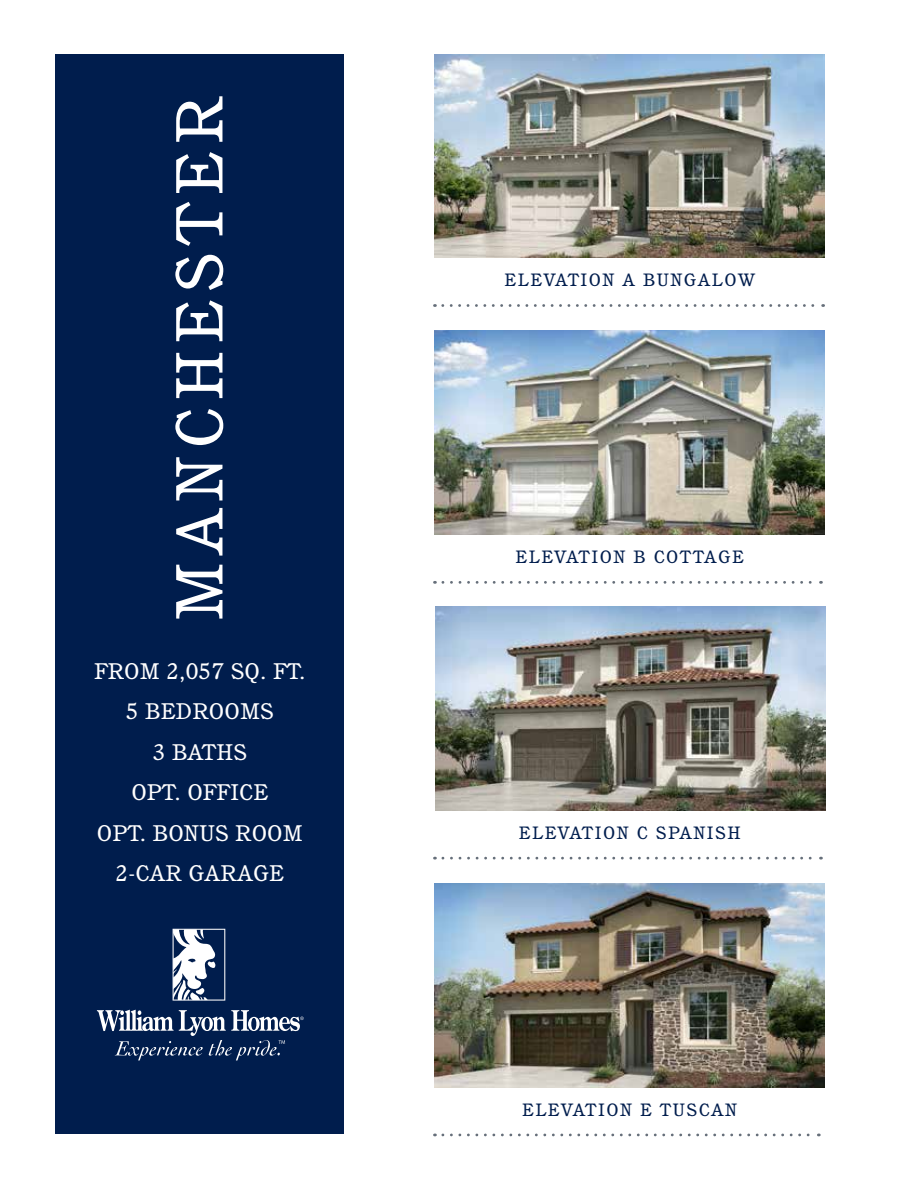
<style>
.page{position:relative;width:918px;height:1188px;background:#fff}
.page>*{position:absolute;margin:0;border:0;box-sizing:border-box;transform-origin:0 0}
.t1{font:64.8px "Cushing";letter-spacing:.1em;color:#fff;scale:1.11 1}
.t2{font:22.05px/40.5px "Cushing";letter-spacing:.005em;color:#fff;text-align:center;scale:1.11 1}
.t3{font:17.4px "Cushing";letter-spacing:.075em;color:#001d4d;scale:1.11 1}
</style>
<div class="page">
<div style="left:55px;top:54px;width:289px;height:1080px;background:#001d4d"></div>
<svg style="left:173px;top:929px;width:52px;height:72px"></svg>
<svg style="left:97px;top:1010px;width:207px;height:50px"></svg>
<img style="left:435px;top:54px;width:390px;height:204px">
<svg style="left:443px;top:304px;width:381px;height:3px"></svg>
<img style="left:435px;top:331px;width:390px;height:204px">
<svg style="left:443px;top:581px;width:378px;height:3px"></svg>
<img style="left:435px;top:607px;width:390px;height:203px">
<svg style="left:443px;top:857px;width:378px;height:3px"></svg>
<img style="left:434px;top:883px;width:390px;height:204px">
<svg style="left:443px;top:1134px;width:376px;height:2px"></svg>
<h1 class="t1" style="left:161px;top:621px;width:474px;rotate:-90deg">MANCHESTER</h1>
<p class="t2" style="left:94px;top:651px;width:192px">FROM 2,057 SQ. FT.<br>5 BEDROOMS<br>3 BATHS<br>OPT. OFFICE<br>OPT. BONUS ROOM<br>2-CAR GARAGE</p>
<p class="t3" style="left:505px;top:270px;width:227px">ELEVATION A BUNGALOW</p>
<p class="t3" style="left:516px;top:547px;width:207px">ELEVATION B COTTAGE</p>
<p class="t3" style="left:519px;top:823px;width:201px">ELEVATION C SPANISH</p>
<p class="t3" style="left:522px;top:1099px;width:195px">ELEVATION E TUSCAN</p>
</div>
